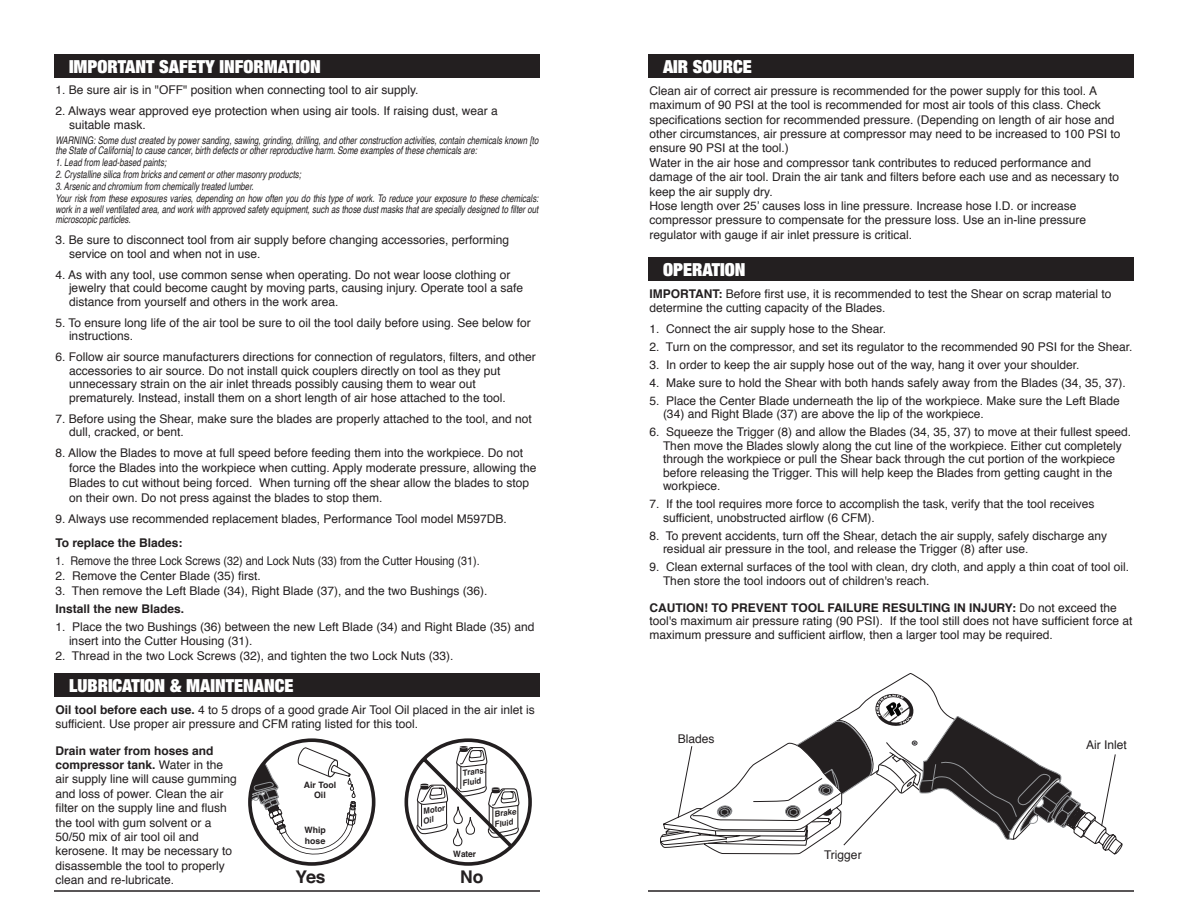
<style>
.page{position:relative;width:1188px;height:918px;background:#fff}
.page>*{position:absolute;margin:0;border:0;box-sizing:border-box;transform-origin:0 0}
.t1{font:900 expanded 18px "Helvetica Neue";color:#fff}
.t2{font:700 17.55px "Helvetica";color:#231f20}
.t3{font:12px/13.5px "Helvetica";color:#231f20}
.t4{font:12px "Helvetica";color:#231f20;scale:.9 1}
.t5{font:700 12px "Helvetica";color:#231f20}
.t6{font:italic 10.5px/10.5px "Helvetica";color:#231f20;scale:.75 1}
.t7{font:700 8.7px/10.5px "Helvetica";color:#231f20}
.t8{font:700 8.7px "Helvetica";color:#231f20;scale:.93 1}
.t9{font:italic 700 8.25px/9.9px "Helvetica";color:#231f20;scale:.94 1}
.s1{font-weight:700}
</style>
<div class="page">
<hr style="left:648px;top:890px;width:486px;height:2px;background:#231f20">
<hr style="left:54px;top:890px;width:486px;height:2px;background:#231f20">
<div style="left:54px;top:54px;width:486px;height:23px;background:#231f20"></div>
<div style="left:648px;top:257px;width:486px;height:24px;background:#231f20"></div>
<div style="left:648px;top:54px;width:486px;height:23px;background:#231f20"></div>
<div style="left:54px;top:673px;width:486px;height:24px;background:#231f20"></div>
<svg style="left:404px;top:738px;width:128px;height:128px"></svg>
<svg style="left:250px;top:740px;width:107px;height:113px"></svg>
<div style="left:248px;top:738px;width:127px;height:128px;border:4px solid #231f20;border-radius:50%"></div>
<svg style="left:660px;top:673px;width:462px;height:181px"></svg>
<p class="t1" style="left:69px;top:55px;width:253px">IMPORTANT SAFETY INFORMATION</p>
<p class="t3" style="left:56px;top:84px;width:365px">1. Be sure air is in "OFF" position when connecting tool to air supply.</p>
<p class="t3" style="left:69px;top:105px;width:430px;text-indent:-14px">2. Always wear approved eye protection when using air tools. If raising dust, wear a suitable mask.</p>
<p class="t6" style="left:56px;top:135px;width:645px">WARNING: Some dust created by power sanding, sawing, grinding, drilling, and other construction activities, contain chemicals known [to the State of California] to cause cancer, birth defects or other reproductive harm. Some examples of these chemicals are:</p>
<p class="t6" style="left:56px;top:158px;width:149px">1. Lead from lead-based paints;</p>
<p class="t6" style="left:56px;top:170px;width:329px">2. Crystalline silica from bricks and cement or other masonry products;</p>
<p class="t6" style="left:56px;top:182px;width:266px">3. Arsenic and chromium from chemically treated lumber.</p>
<p class="t6" style="left:56px;top:194px;width:645px;text-align:justify">Your risk from these exposures varies, depending on how often you do this type of work. To reduce your exposure to these chemicals: work in a well ventilated area, and work with approved safety equipment, such as those dust masks that are specially designed to filter out microscopic particles.</p>
<p class="t3" style="left:69px;top:234px;width:442px;text-indent:-14px">3. Be sure to disconnect tool from air supply before changing accessories, performing service on tool and when not in use.</p>
<p class="t3" style="left:69px;top:268px;width:456px;text-indent:-14px">4. As with any tool, use common sense when operating. Do not wear loose clothing or jewelry that could become caught by moving parts, causing injury. Operate tool a safe distance from yourself and others in the work area.</p>
<p class="t3" style="left:69px;top:316px;width:463px;text-indent:-14px">5. To ensure long life of the air tool be sure to oil the tool daily before using. See below for instructions.</p>
<p class="t3" style="left:69px;top:351px;width:468px;text-indent:-14px">6. Follow air source manufacturers directions for connection of regulators, filters, and other accessories to air source. Do not install quick couplers directly on tool as they put unnecessary strain on the air inlet threads possibly causing them to wear out prematurely. Instead, install them on a short length of air hose attached to the tool.</p>
<p class="t3" style="left:69px;top:412px;width:464px;text-indent:-14px">7. Before using the Shear, make sure the blades are properly attached to the tool, and not dull, cracked, or bent.</p>
<p class="t3" style="left:69px;top:446px;width:469px;line-height:15px;text-indent:-14px">8. Allow the Blades to move at full speed before feeding them into the workpiece. Do not force the Blades into the workpiece when cutting. Apply moderate pressure, allowing the Blades to cut without being forced. When turning off the shear allow the blades to stop on their own. Do not press against the blades to stop them.</p>
<p class="t3" style="left:56px;top:513px;width:453px">9. Always use recommended replacement blades, Performance Tool model M597DB.</p>
<p class="t5" style="left:56px;top:533px;width:129px">To replace the Blades:</p>
<p class="t4" style="left:56px;top:552px;width:473px">1. Remove the three Lock Screws (32) and Lock Nuts (33) from the Cutter Housing (31).</p>
<p class="t3" style="left:56px;top:570px;width:207px">2. Remove the Center Blade (35) first.</p>
<p class="t3" style="left:56px;top:585px;width:434px">3. Then remove the Left Blade (34), Right Blade (37), and the two Bushings (36).</p>
<p class="t5" style="left:56px;top:599px;width:130px">Install the new Blades.</p>
<p class="t3" style="left:69px;top:621px;width:467px;text-indent:-14px">1. Place the two Bushings (36) between the new Left Blade (34) and Right Blade (35) and insert into the Cutter Housing (31).</p>
<p class="t3" style="left:56px;top:649px;width:399px">2. Thread in the two Lock Screws (32), and tighten the two Lock Nuts (33).</p>
<p class="t1" style="left:69px;top:674px;width:226px">LUBRICATION &amp; MAINTENANCE</p>
<p class="t3" style="left:56px;top:703px;width:481px;line-height:14.4px"><span class="s1">Oil tool before each use.</span> 4 to 5 drops of a good grade Air Tool Oil placed in the air inlet is sufficient. Use proper air pressure and CFM rating listed for this tool.</p>
<p class="t3" style="left:56px;top:744px;width:183px;line-height:14.4px"><span class="s1">Drain water from hoses and compressor tank.</span> Water in the air supply line will cause gumming and loss of power. Clean the air filter on the supply line and flush the tool with gum solvent or a<br>50/50 mix of air tool oil and kerosene. It may be necessary to disassemble the tool to properly clean and re-lubricate.</p>
<p class="t9" style="left:460px;top:768px;width:28px;rotate:-8deg">Trans.<br>Fluid</p>
<p class="t7" style="left:304px;top:780px;width:34px;text-align:center">Air Tool<br>Oil</p>
<p class="t9" style="left:421px;top:806px;width:26px;rotate:-8deg">Motor<br>Oil</p>
<p class="t9" style="left:492px;top:810px;width:26px;rotate:-8deg">Brake<br>Fluid</p>
<p class="t7" style="left:304px;top:825px;width:23px">Whip hose</p>
<p class="t8" style="left:453px;top:846px;width:26px">Water</p>
<p class="t2" style="left:295px;top:863px;width:32px">Yes</p>
<p class="t2" style="left:460px;top:863px;width:25px">No</p>
<p class="t1" style="left:663px;top:55px;width:90px">AIR SOURCE</p>
<p class="t3" style="left:650px;top:84px;width:472px;line-height:14.4px">Clean air of correct air pressure is recommended for the power supply for this tool. A maximum of 90 PSI at the tool is recommended for most air tools of this class. Check specifications section for recommended pressure. (Depending on length of air hose and other circumstances, air pressure at compressor may need to be increased to 100 PSI to ensure 90 PSI at the tool.)</p>
<p class="t3" style="left:650px;top:156px;width:471px;line-height:14.4px">Water in the air hose and compressor tank contributes to reduced performance and damage of the air tool. Drain the air tank and filters before each use and as necessary to keep the air supply dry.</p>
<p class="t3" style="left:650px;top:199px;width:438px;line-height:14.4px">Hose length over 25’ causes loss in line pressure. Increase hose I.D. or increase compressor pressure to compensate for the pressure loss. Use an in-line pressure regulator with gauge if air inlet pressure is critical.</p>
<p class="t1" style="left:663px;top:258px;width:84px">OPERATION</p>
<p class="t3" style="left:650px;top:287px;width:463px"><span class="s1">IMPORTANT:</span> Before first use, it is recommended to test the Shear on scrap material to determine the cutting capacity of the Blades.</p>
<p class="t3" style="left:650px;top:322px;width:238px">1. Connect the air supply hose to the Shear.</p>
<p class="t3" style="left:650px;top:340px;width:484px">2. Turn on the compressor, and set its regulator to the recommended 90 PSI for the Shear.</p>
<p class="t3" style="left:650px;top:358px;width:432px">3. In order to keep the air supply hose out of the way, hang it over your shoulder.</p>
<p class="t3" style="left:650px;top:376px;width:478px">4. Make sure to hold the Shear with both hands safely away from the Blades (34, 35, 37).</p>
<p class="t3" style="left:663px;top:394px;width:458px;text-indent:-14px">5. Place the Center Blade underneath the lip of the workpiece. Make sure the Left Blade (34) and Right Blade (37) are above the lip of the workpiece.</p>
<p class="t3" style="left:650px;top:425px;width:483px;text-align:center">6. Squeeze the Trigger (8) and allow the Blades (34, 35, 37) to move at their fullest speed.<br>Then move the Blades slowly along the cut line of the workpiece. Either cut completely through the workpiece or pull the Shear back through the cut portion of the workpiece before releasing the Trigger. This will help keep the Blades from getting caught in the</p>
<p class="t3" style="left:663px;top:479px;width:59px">workpiece.</p>
<p class="t3" style="left:663px;top:497px;width:433px;text-indent:-14px">7. If the tool requires more force to accomplish the task, verify that the tool receives sufficient, unobstructed airflow (6 CFM).</p>
<p class="t3" style="left:663px;top:529px;width:446px;text-indent:-14px">8. To prevent accidents, turn off the Shear, detach the air supply, safely discharge any residual air pressure in the tool, and release the Trigger (8) after use.</p>
<p class="t3" style="left:663px;top:560px;width:468px;text-indent:-14px">9. Clean external surfaces of the tool with clean, dry cloth, and apply a thin coat of tool oil.<br>Then store the tool indoors out of children's reach.</p>
<p class="t3" style="left:650px;top:601px;width:484px"><span class="s1">CAUTION! TO PREVENT TOOL FAILURE RESULTING IN INJURY:</span> Do not exceed the tool's maximum air pressure rating (90 PSI). If the tool still does not have sufficient force at maximum pressure and sufficient airflow, then a larger tool may be required.</p>
<p class="t3" style="left:678px;top:732px;width:38px">Blades</p>
<p class="t3" style="left:824px;top:848px;width:39px">Trigger</p>
<p class="t3" style="left:1086px;top:739px;width:42px">Air Inlet</p>
</div>
